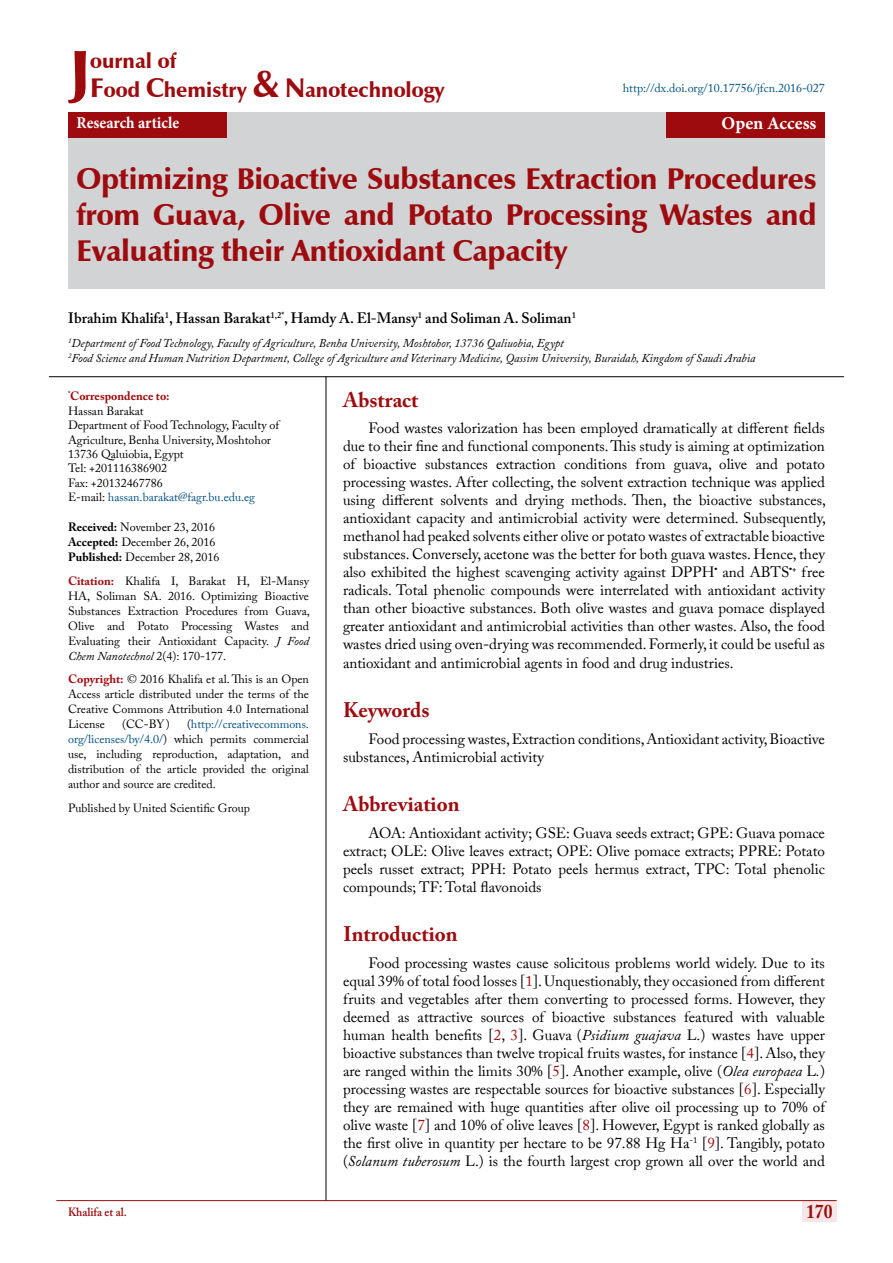
<style>
.page{position:relative;width:893px;height:1263px;background:#fff}
.page>*{position:absolute;margin:0;border:0;box-sizing:border-box;transform-origin:0 0}
.t1{font:900 62.1px "Zapf Humanist 601 BT";color:#9e0b0f}
.t2{font:900 30px/36px "Zapf Humanist 601 BT";letter-spacing:-.01em;color:#9e0b0f;text-align:justify}
.t3{font:700 21px "Adobe Caslon Pro";color:#9e0b0f}
.t4{font:900 21px/29.4px "Zapf Humanist 601 BT";color:#9e0b0f}
.t5{font:700 19.5px "Adobe Caslon Pro";color:#9e0b0f;scale:.9 1}
.t6{font:700 18px "Minion Pro";color:#fff}
.t7{font:700 16.5px "Minion Pro";color:#fff;scale:.94 1}
.t8{font:15px/18px "Adobe Caslon Pro";color:#000;text-align:justify}
.t9{font:600 15px "Adobe Caslon Pro";color:#000}
.t10{font:12px/15px "Adobe Caslon Pro";color:#000;text-align:justify}
.t11{font:italic 12px/15px "Adobe Caslon Pro";color:#000}
.t12{font:12px "Adobe Caslon Pro";color:#005082}
.t13{font:600 12px "Adobe Caslon Pro";color:#9e0b0f;scale:.95 1}
.s1{font-size:27px}
.s2{font-size:37.5px}
.s3{font-weight:700;color:#9e0b0f}
.s4{color:#005083}
.s5{font-weight:700}
.s6{font-style:italic}
.s7{color:#9e0b0f}
.s8{color:#005082}
</style>
<div class="page">
<div style="left:802px;top:1200px;width:35px;height:21px;background:#f5e7e7"></div>
<hr style="left:56px;top:1200px;width:781px;height:1px;background:#9e0b0f">
<div style="left:68px;top:112px;width:757px;height:177px;background:#d1d3d4"></div>
<div style="left:68px;top:112px;width:159px;height:26px;background:#9e0b0f"></div>
<div style="left:666px;top:112px;width:159px;height:26px;background:#9e0b0f"></div>
<hr style="left:326px;top:376px;width:1px;height:824px;background:#000">
<hr style="left:49px;top:376px;width:795px;height:1px;background:#000">
<h1 class="t1" style="left:70px;top:34px;width:22px">J</h1>
<h3 class="t4" style="left:90px;top:46px;width:356px">ournal of<br><span class="s1">F</span>ood <span class="s1">C</span>hemistry <span class="s2">&amp;</span> <span class="s1">N</span>anotechnology</h3>
<p class="t12" style="left:623px;top:81px;width:204px">http://dx.doi.org/10.17756/jfcn.2016-027</p>
<p class="t7" style="left:77px;top:111px;width:111px">Research article</p>
<p class="t6" style="left:721px;top:111px;width:96px">Open Access</p>
<h2 class="t2" style="left:77px;top:161px;width:741px">Optimizing Bioactive Substances Extraction Procedures from Guava, Olive and Potato Processing Wastes and Evaluating their Antioxidant Capacity</h2>
<p class="t9" style="left:68px;top:309px;width:509px">Ibrahim Khalifa<sup>1</sup>, Hassan Barakat<sup>1,2*</sup>, Hamdy A. El-Mansy<sup>1</sup> and Soliman A. Soliman<sup>1</sup></p>
<p class="t11" style="left:68px;top:335px;width:689px"><sup>1</sup>Department of Food Technology, Faculty of Agriculture, Benha University, Moshtohor, 13736 Qaliuobia, Egypt<br><sup>2</sup>Food Science and Human Nutrition Department, College of Agriculture and Veterinary Medicine, Qassim University, Buraidah, Kingdom of Saudi Arabia</p>
<p class="t10" style="left:68px;top:389px;width:213px;line-height:14.4px;text-align:left"><sup>*</sup><span class="s3">Correspondence to:<br></span>Hassan Barakat<br>Department of Food Technology, Faculty of<br>Agriculture, Benha University, Moshtohor<br>13736 Qaluiobia, Egypt<br>Tel: +201116386902<br>Fax: +20132467786<br>E-mail: <span class="s4">hassan.barakat@fagr.bu.edu.eg</span></p>
<p class="t10" style="left:68px;top:519px;width:153px;text-align:left"><span class="s5">Received:</span> November 23, 2016<br><span class="s5">Accepted:</span> December 26, 2016<br><span class="s5">Published:</span> December 28, 2016</p>
<p class="t10" style="left:68px;top:573px;width:243px"><span class="s3">Citation:</span> Khalifa I, Barakat H, El-Mansy HA, Soliman SA. 2016. Optimizing Bioactive Substances Extraction Procedures from Guava, Olive and Potato Processing Wastes and Evaluating their Antioxidant Capacity. <span class="s6">J Food Chem Nanotechnol</span> 2(4): 170-177.</p>
<p class="t10" style="left:68px;top:671px;width:242px"><span class="s3">Copyright:</span> © 2016 Khalifa et al. This is an Open Access article distributed under the terms of the Creative Commons Attribution 4.0 International License</p>
<h3 class="t3" style="left:343px;top:387px;width:77px">Abstract</h3>
<p class="t8" style="left:343px;top:419px;width:484px;text-indent:26px">Food wastes valorization has been employed dramatically at different fields due to their fine and functional components. This study is aiming at optimization of bioactive substances extraction conditions from guava, olive and potato processing wastes. After collecting, the solvent extraction technique was applied using different solvents and drying methods. Then, the bioactive substances, antioxidant capacity and antimicrobial activity were determined. Subsequently, methanol had peaked solvents either olive or potato wastes of extractable bioactive substances. Conversely, acetone was the better for both guava wastes. Hence, they also exhibited the highest scavenging activity against DPPH<sup>•</sup> and ABTS<sup>•+</sup> free radicals. Total phenolic compounds were interrelated with antioxidant activity than other bioactive substances. Both olive wastes and guava pomace displayed greater antioxidant and antimicrobial activities than other wastes. Also, the food wastes dried using oven-drying was recommended. Formerly, it could be useful as antioxidant and antimicrobial agents in food and drug industries.</p>
<h3 class="t3" style="left:343px;top:697px;width:88px">Keywords</h3>
<p class="t8" style="left:343px;top:729px;width:483px;text-indent:26px">Food processing wastes, Extraction conditions, Antioxidant activity, Bioactive substances, Antimicrobial activity</p>
<h3 class="t3" style="left:343px;top:791px;width:118px">Abbreviation</h3>
<p class="t8" style="left:343px;top:823px;width:483px;text-indent:26px">AOA: Antioxidant activity; GSE: Guava seeds extract; GPE: Guava pomace extract; OLE: Olive leaves extract; OPE: Olive pomace extracts; PPRE: Potato peels russet extract; PPH: Potato peels hermus extract, TPC: Total phenolic compounds; TF: Total flavonoids</p>
<h3 class="t3" style="left:343px;top:921px;width:116px">Introduction</h3>
<p class="t8" style="left:343px;top:953px;width:483px;text-indent:26px">Food processing wastes cause solicitous problems world widely. Due to its equal 39% of total food losses [<span class="s7">1</span>]. Unquestionably, they occasioned from different fruits and vegetables after them converting to processed forms. However, they deemed as attractive sources of bioactive substances featured with valuable human health benefits [<span class="s7">2</span>, <span class="s7">3</span>]. Guava (<span class="s6">Psidium guajava</span> L.) wastes have upper bioactive substances than twelve tropical fruits wastes, for instance [<span class="s7">4</span>]. Also, they are ranged within the limits 30% [<span class="s7">5</span>]. Another example, olive (<span class="s6">Olea europaea</span> L<span class="s6">.</span>) processing wastes are respectable sources for bioactive substances [<span class="s7">6</span>]. Especially they are remained with huge quantities after olive oil processing up to 70% of olive waste [<span class="s7">7</span>] and 10% of olive leaves [<span class="s7">8</span>]. However, Egypt is ranked globally as the first olive in quantity per hectare to be 97.88 Hg Ha<sup>-1</sup> [<span class="s7">9</span>]. Tangibly, potato (<span class="s6">Solanum tuberosum</span> L.) is the fourth largest crop grown all over the world and</p>
<p class="t10" style="left:68px;top:716px;width:242px;text-indent:119px">(<span class="s8">http://creativecommons. org/licenses/by/4.0/</span>) which permits commercial use, including reproduction, adaptation, and distribution of the article provided the original author and source are credited.</p>
<p class="t10" style="left:68px;top:800px;width:183px">Published by United Scientific Group</p>
<p class="t10" style="left:122px;top:716px;width:49px">(CC-BY)</p>
<p class="t13" style="left:68px;top:1204px;width:63px">Khalifa et al.</p>
<h3 class="t5" style="left:806px;top:1200px;width:31px">170</h3>
</div>
